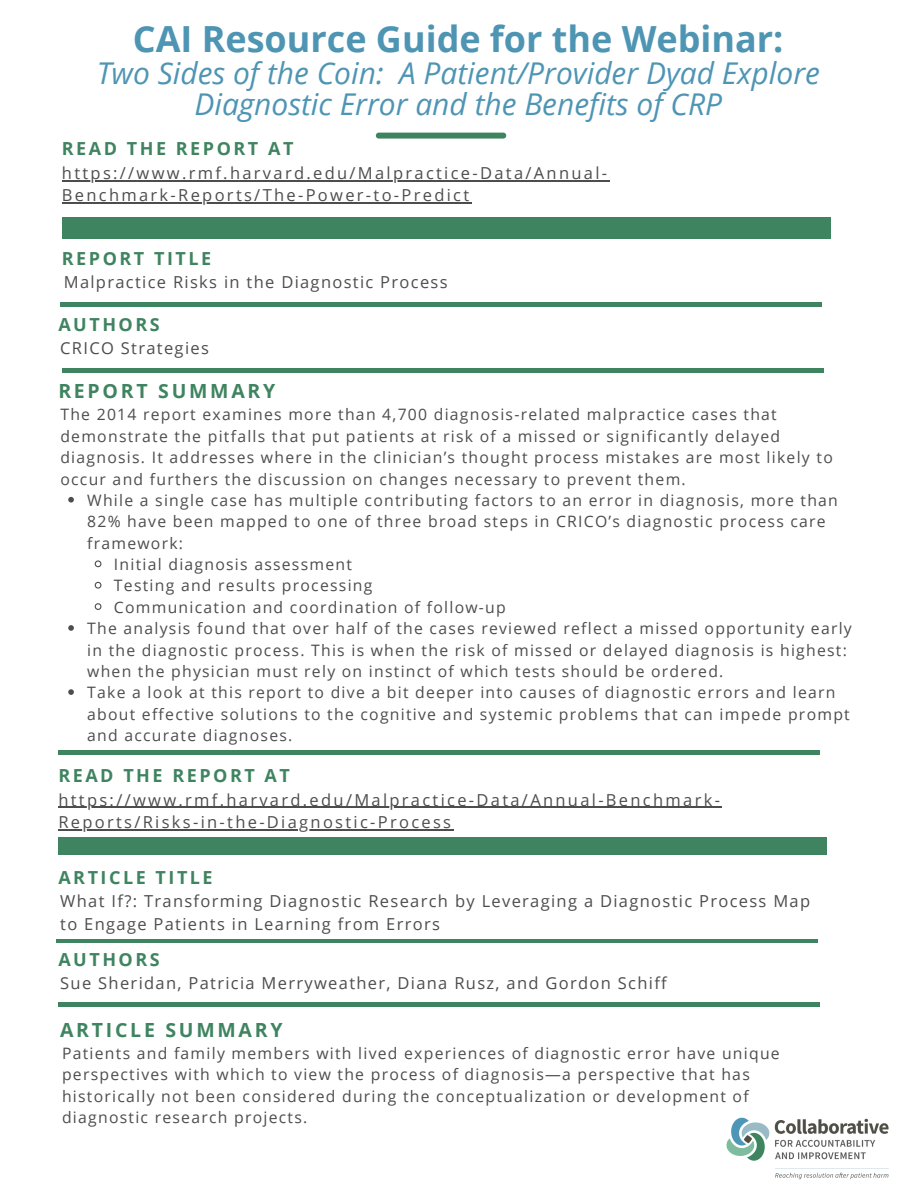
<style>
.page{position:relative;width:918px;height:1188px;background:#fff}
.page>*{position:absolute;margin:0;border:0;box-sizing:border-box;transform-origin:0 0}
.t1{font:700 36px "Open Sans";color:#4e95b4}
.t2{font:italic 30px/31.5px "Open Sans";color:#4e95b4;text-align:center}
.t3{font:700 19.5px "Open Sans";letter-spacing:.14em;color:#3f8460}
.t4{font:700 18px "Open Sans";letter-spacing:.14em;color:#3f8460}
.t5{font:16.5px/22.5px "Open Sans";letter-spacing:.08em;color:#4d4d4d}
.t6{font:16.5px/22.5px "Open Sans";letter-spacing:.14em;color:#4d4d4d}
.t7{font:15.75px/21.3px "Open Sans";letter-spacing:.08em;color:#4d4d4d}
</style>
<div class="page">
<img style="left:726px;top:1117px;width:163px;height:63px">
<div style="left:379px;top:133px;width:125px;height:5px;background:#3f8460"></div>
<hr style="left:62px;top:369px;width:762px;height:3px;background:#3f8460">
<svg style="left:68px;top:497px;width:6px;height:6px"></svg>
<svg style="left:94px;top:560px;width:8px;height:8px"></svg>
<svg style="left:94px;top:581px;width:8px;height:8px"></svg>
<svg style="left:94px;top:603px;width:8px;height:7px"></svg>
<svg style="left:68px;top:625px;width:6px;height:6px"></svg>
<svg style="left:68px;top:689px;width:6px;height:6px"></svg>
<hr style="left:60px;top:303px;width:762px;height:3px;background:#3f8460">
<hr style="left:58px;top:807px;width:664px;height:1px;background:#4d4d4d">
<hr style="left:58px;top:829px;width:396px;height:1px;background:#4d4d4d">
<hr style="left:58px;top:751px;width:762px;height:3px;background:#3f8460">
<hr style="left:58px;top:1003px;width:762px;height:3px;background:#3f8460">
<hr style="left:57px;top:939px;width:761px;height:3px;background:#3f8460">
<hr style="left:62px;top:180px;width:548px;height:1px;background:#4d4d4d">
<hr style="left:62px;top:202px;width:410px;height:2px;background:#4d4d4d">
<div style="left:62px;top:218px;width:768px;height:21px;background:#3f8460"></div>
<div style="left:58px;top:837px;width:769px;height:18px;background:#3f8460"></div>
<p class="t1" style="left:133px;top:14px;width:652px">CAI Resource Guide for the Webinar:</p>
<p class="t2" style="left:97px;top:56px;width:725px">Two Sides of the Coin: A Patient/Provider Dyad Explore<br>Diagnostic Error and the Benefits of CRP</p>
<p class="t4" style="left:62px;top:136px;width:233px">READ THE REPORT AT</p>
<p class="t6" style="left:62px;top:161px;width:547px">https://www.rmf.harvard.edu/Malpractice-Data/Annual-<br>Benchmark-Reports/The-Power-to-Predict</p>
<p class="t4" style="left:62px;top:245px;width:151px">REPORT TITLE</p>
<p class="t5" style="left:64px;top:270px;width:385px">Malpractice Risks in the Diagnostic Process</p>
<p class="t4" style="left:58px;top:311px;width:103px">AUTHORS</p>
<p class="t5" style="left:60px;top:336px;width:150px">CRICO Strategies</p>
<p class="t3" style="left:58px;top:377px;width:218px">REPORT SUMMARY</p>
<p class="t7" style="left:60px;top:404px;width:774px">The 2014 report examines more than 4,700 diagnosis-related malpractice cases that demonstrate the pitfalls that put patients at risk of a missed or significantly delayed diagnosis. It addresses where in the clinician’s thought process mistakes are most likely to occur and furthers the discussion on changes necessary to prevent them.</p>
<p class="t7" style="left:87px;top:489px;width:752px">While a single case has multiple contributing factors to an error in diagnosis, more than<br>82% have been mapped to one of three broad steps in CRICO’s diagnostic process care framework:</p>
<p class="t7" style="left:114px;top:553px;width:240px">Initial diagnosis assessment</p>
<p class="t7" style="left:114px;top:575px;width:260px">Testing and results processing</p>
<p class="t7" style="left:114px;top:596px;width:393px">Communication and coordination of follow-up</p>
<p class="t7" style="left:87px;top:617px;width:766px">The analysis found that over half of the cases reviewed reflect a missed opportunity early in the diagnostic process. This is when the risk of missed or delayed diagnosis is highest: when the physician must rely on instinct of which tests should be ordered.</p>
<p class="t7" style="left:87px;top:682px;width:764px">Take a look at this report to dive a bit deeper into causes of diagnostic errors and learn about effective solutions to the cognitive and systemic problems that can impede prompt and accurate diagnoses.</p>
<p class="t4" style="left:58px;top:763px;width:233px">READ THE REPORT AT</p>
<p class="t6" style="left:58px;top:788px;width:663px">https://www.rmf.harvard.edu/Malpractice-Data/Annual-Benchmark-<br>Reports/Risks-in-the-Diagnostic-Process</p>
<p class="t4" style="left:58px;top:865px;width:156px">ARTICLE TITLE</p>
<p class="t5" style="left:60px;top:889px;width:751px">What If?: Transforming Diagnostic Research by Leveraging a Diagnostic Process Map to Engage Patients in Learning from Errors</p>
<p class="t4" style="left:58px;top:946px;width:103px">AUTHORS</p>
<p class="t5" style="left:60px;top:971px;width:608px">Sue Sheridan, Patricia Merryweather, Diana Rusz, and Gordon Schiff</p>
<p class="t3" style="left:60px;top:1016px;width:224px">ARTICLE SUMMARY</p>
<p class="t7" style="left:62px;top:1042px;width:719px">Patients and family members with lived experiences of diagnostic error have unique perspectives with which to view the process of diagnosis—a perspective that has historically not been considered during the conceptualization or development of diagnostic research projects.</p>
</div>
